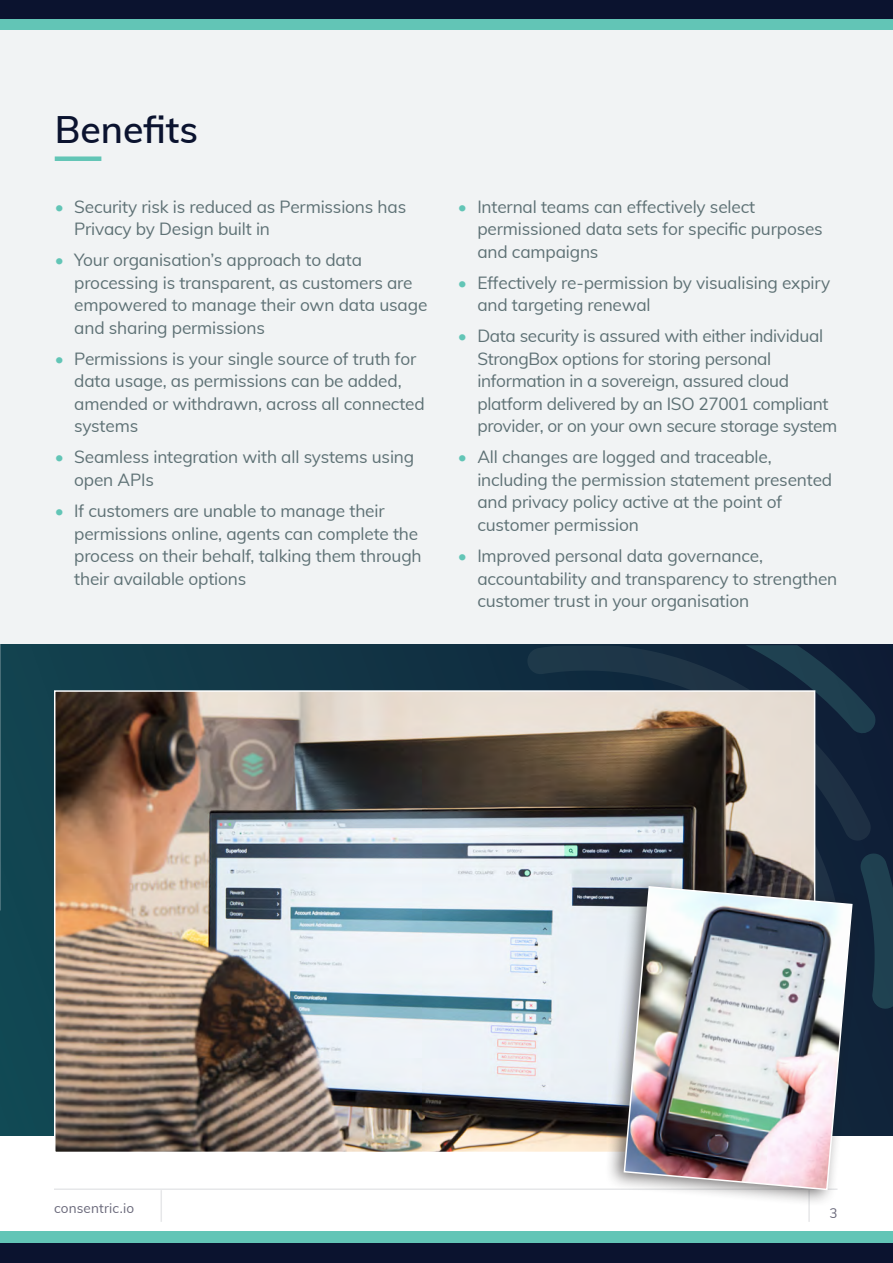
<style>
.page{position:relative;width:893px;height:1263px;background:#fff}
.page>*{position:absolute;margin:0;border:0;box-sizing:border-box;transform-origin:0 0}
.t1{font:600 37.5px "Muli";color:#0b132f}
.t2{font:17.25px/22.5px "Muli";letter-spacing:-.01em;color:#5e7175}
.t3{font:13.5px "Muli";letter-spacing:.01em;color:#69687a}
.s1{color:#62c5b6}
</style>
<div class="page">
<hr style="left:808px;top:1190px;width:2px;height:32px;background:#e6e7e9">
<div style="left:0;top:1231px;width:893px;height:32px;background:#62c5b6"></div>
<div style="left:0;top:1243px;width:893px;height:20px;background:#0b132f"></div>
<hr style="left:161px;top:1190px;width:1px;height:32px;background:#e6e7e9">
<hr style="left:54px;top:1188px;width:783px;height:2px;background:#e6e7e9">
<div style="left:0;top:0;width:893px;height:30px;background:#62c5b6"></div>
<div style="left:0;top:0;width:893px;height:19px;background:#0b132f"></div>
<div style="left:1px;top:30px;width:892px;height:629px;background:#f1f3f4"></div>
<svg style="left:0;top:645px;width:893px;height:490px"></svg>
<div style="left:55px;top:156px;width:46px;height:5px;background:#62c5b6"></div>
<svg style="left:878px;top:852px;width:15px;height:157px"></svg>
<svg style="left:815px;top:717px;width:63px;height:419px;fill:#102239"></svg>
<svg style="left:526px;top:645px;width:346px;height:197px"></svg>
<svg style="left:272px;top:1188px;width:287px;height:1px"></svg>
<img style="left:56px;top:692px;width:757px;height:459px">
<div style="left:605px;top:876px;width:256px;height:331px;background:#231f20;opacity:.6"></div>
<img style="left:623px;top:885px;width:230px;height:306px">
<h1 class="t1" style="left:55px;top:105px;width:145px">Benefits</h1>
<p class="t2" style="left:74px;top:195px;width:334px;text-indent:-20px"><span class="s1">•</span> Security risk is reduced as Permissions has<br>Privacy by Design built in</p>
<p class="t2" style="left:74px;top:249px;width:355px;text-indent:-20px"><span class="s1">•</span> Your organisation’s approach to data processing is transparent, as customers are empowered to manage their own data usage and sharing permissions</p>
<p class="t2" style="left:74px;top:347px;width:352px;text-indent:-20px"><span class="s1">•</span> Permissions is your single source of truth for data usage, as permissions can be added, amended or withdrawn, across all connected systems</p>
<p class="t2" style="left:74px;top:446px;width:341px;text-indent:-20px"><span class="s1">•</span> Seamless integration with all systems using open APIs</p>
<p class="t2" style="left:74px;top:499px;width:349px;text-indent:-20px"><span class="s1">•</span> If customers are unable to manage their permissions online, agents can complete the process on their behalf, talking them through their available options</p>
<p class="t2" style="left:477px;top:195px;width:347px;text-indent:-20px"><span class="s1">•</span> Internal teams can effectively select permissioned data sets for specific purposes and campaigns</p>
<p class="t2" style="left:477px;top:271px;width:354px;text-indent:-20px"><span class="s1">•</span> Effectively re-permission by visualising expiry and targeting renewal</p>
<p class="t2" style="left:477px;top:325px;width:362px;text-indent:-20px"><span class="s1">•</span> Data security is assured with either individual StrongBox options for storing personal information in a sovereign, assured cloud platform delivered by an ISO 27001 compliant provider, or on your own secure storage system</p>
<p class="t2" style="left:477px;top:446px;width:356px;text-indent:-20px"><span class="s1">•</span> All changes are logged and traceable, including the permission statement presented and privacy policy active at the point of customer permission</p>
<p class="t2" style="left:477px;top:544px;width:361px;text-indent:-20px"><span class="s1">•</span> Improved personal data governance, accountability and transparency to strengthen customer trust in your organisation</p>
<p class="t3" style="left:54px;top:1199px;width:82px">consentric.io</p>
<p class="t3" style="left:829px;top:1205px;width:10px">3</p>
</div>
